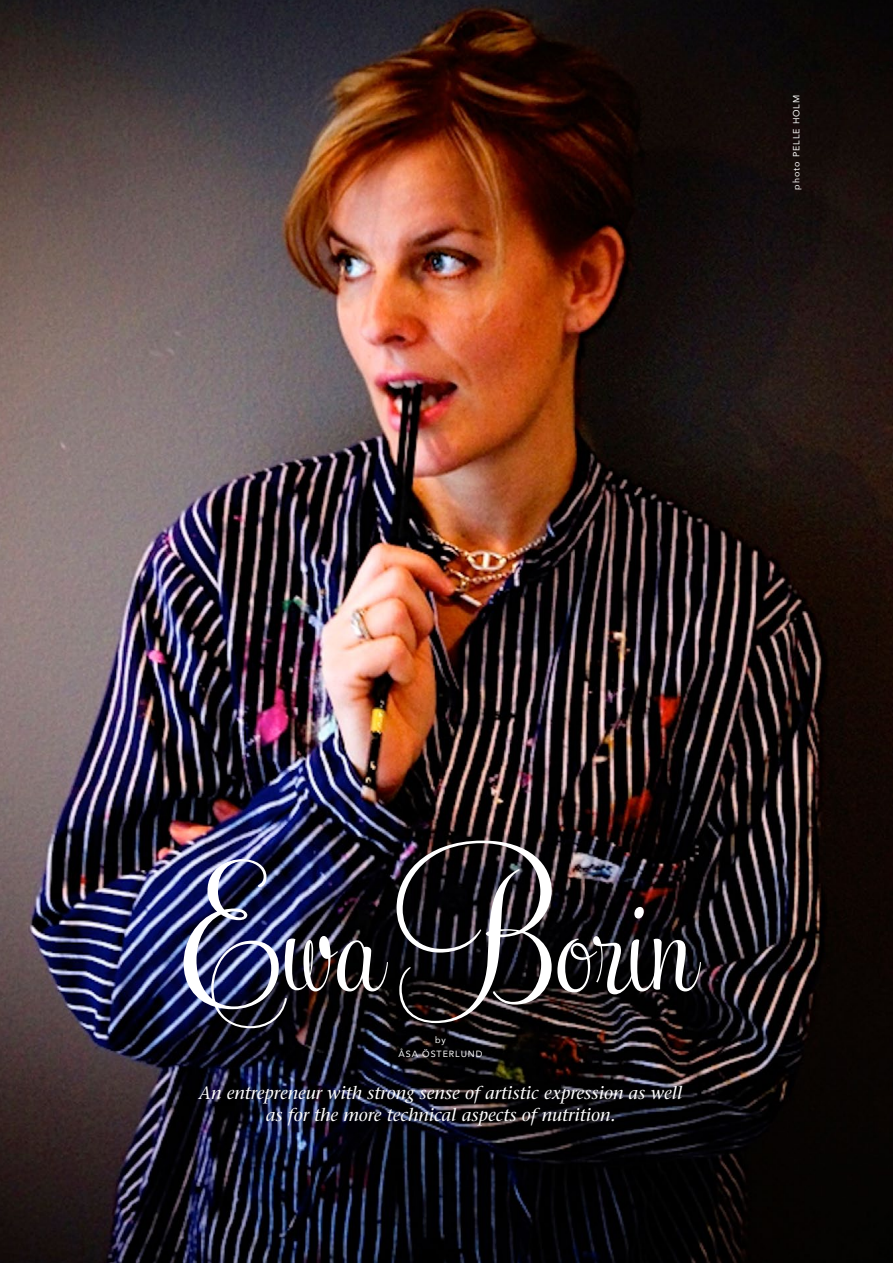
<style>
.page{position:relative;width:893px;height:1263px;background:#fff}
.page>*{position:absolute;margin:0;border:0;box-sizing:border-box;transform-origin:0 0}
.t1{font:161.4px "Feel Script";color:#fff}
.t2{font:italic 18px/21.6px "Stone Serif";color:#fff;text-align:center}
.t3{font:9px/13.8px "Avenir";letter-spacing:.1em;color:#fff;text-align:center}
</style>
<div class="page">
<img style="left:0;top:0;width:892px;height:1263px">
<img style="left:892px;top:0;width:1px;height:1263px">
<p class="t3" style="left:789px;top:190px;width:96px;rotate:-90deg">photo PELLE HOLM</p>
<p class="t1" style="left:185px;top:838px;width:513px">Ewa Borin</p>
<p class="t3" style="left:398px;top:1033px;width:85px">by<br>ÅSA ÖSTERLUND</p>
<p class="t2" style="left:199px;top:1082px;width:485px">An entrepreneur with strong sense of artistic expression as well as for the more technical aspects of nutrition.</p>
</div>
